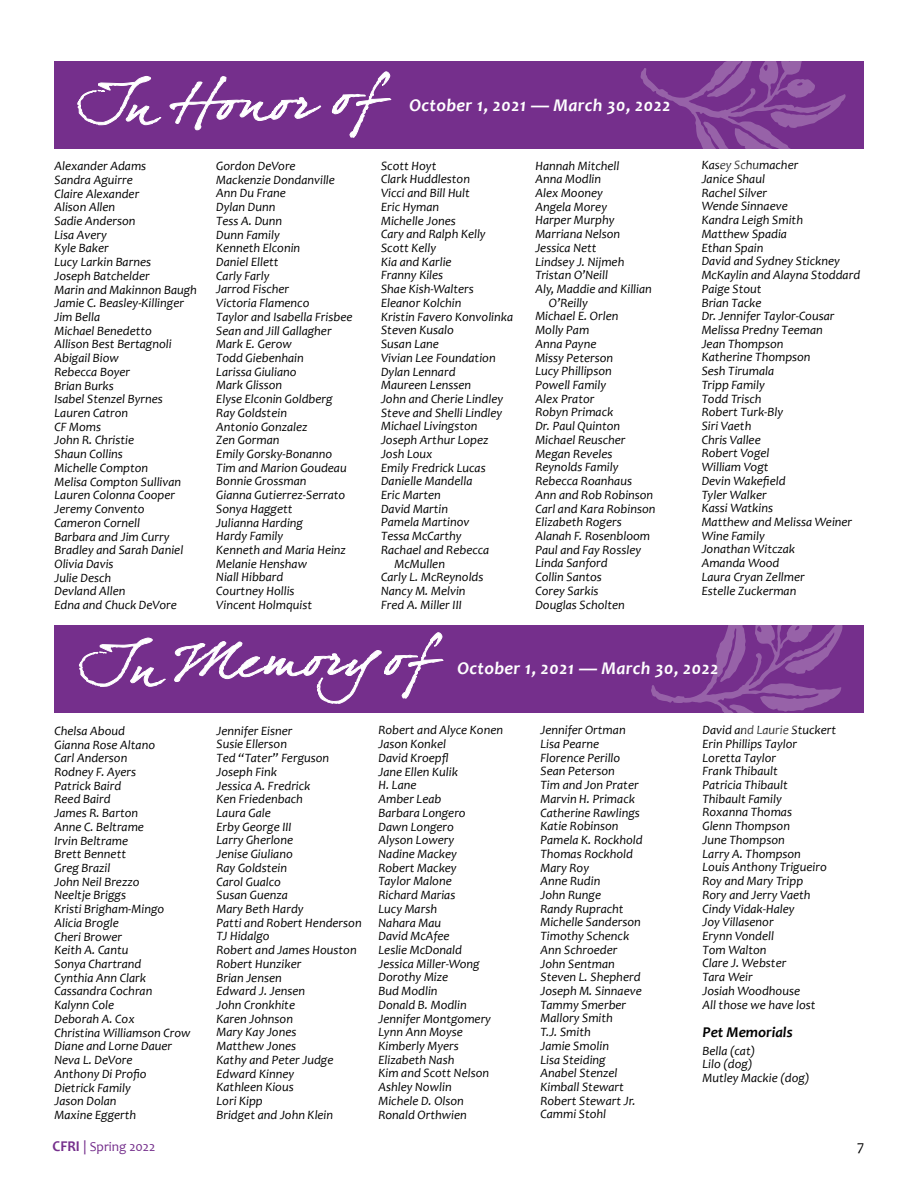
<style>
.page{position:relative;width:918px;height:1188px;background:#fff}
.page>*{position:absolute;margin:0;border:0;box-sizing:border-box;transform-origin:0 0}
.t1{font:italic 700 18px "Candara";letter-spacing:.02em;color:#fff}
.t2{font:italic 700 15px "Candara";color:#000}
.t3{font:15px "Candara";color:#000}
.t4{font:13.5px "Candara";color:#752f8c}
.t5{font:italic 12.75px/13.6px "Candara";color:#000}
.s1{font-weight:700;font-size:15px}
.s2{font-size:14.25px}
</style>
<div class="page">
<div style="left:54px;top:62px;width:810px;height:87px;background:#752f8c"></div>
<svg style="left:78px;top:72px;width:313px;height:65px"></svg>
<div style="left:54px;top:625px;width:810px;height:88px;background:#752f8c"></div>
<svg style="left:79px;top:633px;width:364px;height:71px"></svg>
<svg style="left:637px;top:61px;width:227px;height:1px"></svg>
<h1 class="t1" style="left:410px;top:95px;width:262px">October 1, 2021 — March 30, 2022</h1>
<p class="t5" style="left:54px;top:159px;width:144px">Alexander Adams<br>Sandra Aguirre<br>Claire Alexander<br>Alison Allen<br>Sadie Anderson<br>Lisa Avery<br>Kyle Baker<br>Lucy Larkin Barnes<br>Joseph Batchelder<br>Marin and Makinnon Baugh<br>Jamie C. Beasley-Killinger<br>Jim Bella<br>Michael Benedetto<br>Allison Best Bertagnoli<br>Abigail Biow<br>Rebecca Boyer<br>Brian Burks<br>Isabel Stenzel Byrnes<br>Lauren Catron<br>CF Moms<br>John R. Christie<br>Shaun Collins<br>Michelle Compton<br>Melisa Compton Sullivan<br>Lauren Colonna Cooper<br>Jeremy Convento<br>Cameron Cornell<br>Barbara and Jim Curry<br>Bradley and Sarah Daniel<br>Olivia Davis<br>Julie Desch<br>Devland Allen<br>Edna and Chuck DeVore</p>
<p class="t5" style="left:216px;top:159px;width:138px">Gordon DeVore<br>Mackenzie Dondanville<br>Ann Du Frane<br>Dylan Dunn<br>Tess A. Dunn<br>Dunn Family<br>Kenneth Elconin<br>Daniel Ellett<br>Carly Farly<br>Jarrod Fischer<br>Victoria Flamenco<br>Taylor and Isabella Frisbee<br>Sean and Jill Gallagher<br>Mark E. Gerow<br>Todd Giebenhain<br>Larissa Giuliano<br>Mark Glisson<br>Elyse Elconin Goldberg<br>Ray Goldstein<br>Antonio Gonzalez<br>Zen Gorman<br>Emily Gorsky-Bonanno<br>Tim and Marion Goudeau<br>Bonnie Grossman<br>Gianna Gutierrez-Serrato<br>Sonya Haggett<br>Julianna Harding<br>Hardy Family<br>Kenneth and Maria Heinz<br>Melanie Henshaw<br>Niall Hibbard<br>Courtney Hollis<br>Vincent Holmquist</p>
<p class="t5" style="left:381px;top:159px;width:57px">Scott Hoyt</p>
<p class="t5" style="left:381px;top:173px;width:90px">Clark Huddleston</p>
<p class="t5" style="left:381px;top:186px;width:90px">Vicci and Bill Hult</p>
<p class="t5" style="left:381px;top:200px;width:60px">Eric Hyman</p>
<p class="t5" style="left:381px;top:214px;width:76px">Michelle Jones</p>
<p class="t5" style="left:381px;top:227px;width:106px">Cary and Ralph Kelly</p>
<p class="t5" style="left:381px;top:241px;width:57px">Scott Kelly</p>
<p class="t5" style="left:381px;top:255px;width:72px">Kia and Karlie</p>
<p class="t5" style="left:381px;top:269px;width:64px">Franny Kiles</p>
<p class="t5" style="left:381px;top:282px;width:94px">Shae Kish-Walters</p>
<p class="t5" style="left:381px;top:296px;width:82px">Eleanor Kolchin</p>
<p class="t5" style="left:381px;top:310px;width:134px">Kristin Favero Konvolinka</p>
<p class="t5" style="left:381px;top:323px;width:74px">Steven Kusalo</p>
<p class="t5" style="left:381px;top:337px;width:59px">Susan Lane</p>
<p class="t5" style="left:381px;top:351px;width:116px">Vivian Lee Foundation</p>
<p class="t5" style="left:381px;top:365px;width:76px">Dylan Lennard</p>
<p class="t5" style="left:381px;top:378px;width:92px">Maureen Lenssen</p>
<p class="t5" style="left:381px;top:392px;width:124px">John and Cherie Lindley</p>
<p class="t5" style="left:381px;top:406px;width:123px">Steve and Shelli Lindley</p>
<p class="t5" style="left:381px;top:419px;width:98px">Michael Livingston</p>
<p class="t5" style="left:381px;top:433px;width:109px">Joseph Arthur Lopez</p>
<p class="t5" style="left:381px;top:447px;width:53px">Josh Loux</p>
<p class="t5" style="left:381px;top:461px;width:106px">Emily Fredrick Lucas</p>
<p class="t5" style="left:381px;top:474px;width:93px">Danielle Mandella</p>
<p class="t5" style="left:381px;top:488px;width:61px">Eric Marten</p>
<p class="t5" style="left:381px;top:502px;width:68px">David Martin</p>
<p class="t5" style="left:381px;top:515px;width:90px">Pamela Martinov</p>
<p class="t5" style="left:381px;top:529px;width:82px">Tessa McCarthy</p>
<p class="t5" style="left:381px;top:543px;width:110px">Rachael and Rebecca</p>
<p class="t5" style="left:395px;top:557px;width:52px">McMullen</p>
<p class="t5" style="left:381px;top:570px;width:104px">Carly L. McReynolds</p>
<p class="t5" style="left:381px;top:584px;width:86px">Nancy M. Melvin</p>
<p class="t5" style="left:381px;top:598px;width:82px">Fred A. Miller III</p>
<p class="t5" style="left:535px;top:159px;width:86px">Hannah Mitchell</p>
<p class="t5" style="left:535px;top:172px;width:67px">Anna Modlin</p>
<p class="t5" style="left:535px;top:186px;width:69px">Alex Mooney</p>
<p class="t5" style="left:535px;top:200px;width:73px">Angela Morey</p>
<p class="t5" style="left:535px;top:213px;width:81px">Harper Murphy</p>
<p class="t5" style="left:535px;top:227px;width:86px">Marriana Nelson</p>
<p class="t5" style="left:535px;top:241px;width:63px">Jessica Nett</p>
<p class="t5" style="left:535px;top:255px;width:90px">Lindsey J. Nijmeh</p>
<p class="t5" style="left:535px;top:268px;width:74px">Tristan O’Neill</p>
<p class="t5" style="left:535px;top:282px;width:118px">Aly, Maddie and Killian</p>
<p class="t5" style="left:549px;top:296px;width:41px">O’Reilly</p>
<p class="t5" style="left:535px;top:310px;width:85px">Michael E. Orlen</p>
<p class="t5" style="left:535px;top:323px;width:55px">Molly Pam</p>
<p class="t5" style="left:535px;top:337px;width:63px">Anna Payne</p>
<p class="t5" style="left:535px;top:351px;width:79px">Missy Peterson</p>
<p class="t5" style="left:535px;top:364px;width:78px">Lucy Phillipson</p>
<p class="t5" style="left:535px;top:378px;width:72px">Powell Family</p>
<p class="t5" style="left:535px;top:392px;width:61px">Alex Prator</p>
<p class="t5" style="left:535px;top:406px;width:79px">Robyn Primack</p>
<p class="t5" style="left:535px;top:419px;width:86px">Dr. Paul Quinton</p>
<p class="t5" style="left:535px;top:433px;width:92px">Michael Reuscher</p>
<p class="t5" style="left:535px;top:447px;width:79px">Megan Reveles</p>
<p class="t5" style="left:535px;top:460px;width:85px">Reynolds Family</p>
<p class="t5" style="left:535px;top:474px;width:98px">Rebecca Roanhaus</p>
<p class="t5" style="left:535px;top:488px;width:119px">Ann and Rob Robinson</p>
<p class="t5" style="left:535px;top:502px;width:122px">Carl and Kara Robinson</p>
<p class="t5" style="left:535px;top:515px;width:88px">Elizabeth Rogers</p>
<p class="t5" style="left:535px;top:529px;width:116px">Alanah F. Rosenbloom</p>
<p class="t5" style="left:535px;top:543px;width:107px">Paul and Fay Rossley</p>
<p class="t5" style="left:535px;top:556px;width:74px">Linda Sanford</p>
<p class="t5" style="left:535px;top:570px;width:68px">Collin Santos</p>
<p class="t5" style="left:535px;top:584px;width:65px">Corey Sarkis</p>
<p class="t5" style="left:535px;top:598px;width:91px">Douglas Scholten</p>
<p class="t5" style="left:702px;top:158px;width:160px">Kasey Schumacher<br>Janice Shaul<br>Rachel Silver<br>Wende Sinnaeve<br>Kandra Leigh Smith<br>Matthew Spadia<br>Ethan Spain<br>David and Sydney Stickney<br>McKaylin and Alayna Stoddard<br>Paige Stout<br>Brian Tacke<br>Dr. Jennifer Taylor-Cousar<br>Melissa Predny Teeman<br>Jean Thompson<br>Katherine Thompson<br>Sesh Tirumala<br>Tripp Family<br>Todd Trisch<br>Robert Turk-Bly<br>Siri Vaeth<br>Chris Vallee<br>Robert Vogel<br>William Vogt<br>Devin Wakefield<br>Tyler Walker<br>Kassi Watkins<br>Matthew and Melissa Weiner<br>Wine Family<br>Jonathan Witczak<br>Amanda Wood<br>Laura Cryan Zellmer<br>Estelle Zuckerman</p>
<h1 class="t1" style="left:458px;top:657px;width:262px">October 1, 2021 — March 30, 2022</h1>
<p class="t5" style="left:54px;top:724px;width:138px">Chelsa Aboud<br>Gianna Rose Altano<br>Carl Anderson<br>Rodney F. Ayers<br>Patrick Baird<br>Reed Baird<br>James R. Barton<br>Anne C. Beltrame<br>Irvin Beltrame<br>Brett Bennett<br>Greg Brazil<br>John Neil Brezzo<br>Neeltje Briggs<br>Kristi Brigham-Mingo<br>Alicia Brogle<br>Cheri Brower<br>Keith A. Cantu<br>Sonya Chartrand<br>Cynthia Ann Clark<br>Cassandra Cochran<br>Kalynn Cole<br>Deborah A. Cox<br>Christina Williamson Crow<br>Diane and Lorne Dauer<br>Neva L. DeVore<br>Anthony Di Profio<br>Dietrick Family<br>Jason Dolan<br>Maxine Eggerth</p>
<p class="t5" style="left:216px;top:724px;width:147px">Jennifer Eisner<br>Susie Ellerson<br>Ted “Tater” Ferguson<br>Joseph Fink<br>Jessica A. Fredrick<br>Ken Friedenbach<br>Laura Gale<br>Erby George III<br>Larry Gherlone<br>Jenise Giuliano<br>Ray Goldstein<br>Carol Gualco<br>Susan Guenza<br>Mary Beth Hardy<br>Patti and Robert Henderson<br>TJ Hidalgo<br>Robert and James Houston<br>Robert Hunziker<br>Brian Jensen<br>Edward J. Jensen<br>John Cronkhite<br>Karen Johnson<br>Mary Kay Jones<br>Matthew Jones<br>Kathy and Peter Judge<br>Edward Kinney<br>Kathleen Kious<br>Lori Kipp<br>Bridget and John Klein</p>
<p class="t5" style="left:378px;top:724px;width:126px">Robert and Alyce Konen<br>Jason Konkel<br>David Kroepfl<br>Jane Ellen Kulik<br>H. Lane<br>Amber Leab<br>Barbara Longero<br>Dawn Longero<br>Alyson Lowery<br>Nadine Mackey<br>Robert Mackey<br>Taylor Malone<br>Richard Marias<br>Lucy Marsh<br>Nahara Mau<br>David McAfee<br>Leslie McDonald<br>Jessica Miller-Wong<br>Dorothy Mize<br>Bud Modlin<br>Donald B. Modlin<br>Jennifer Montgomery<br>Lynn Ann Moyse<br>Kimberly Myers<br>Elizabeth Nash<br>Kim and Scott Nelson<br>Ashley Nowlin<br>Michele D. Olson<br>Ronald Orthwien</p>
<p class="t5" style="left:540px;top:723px;width:104px">Jennifer Ortman<br>Lisa Pearne<br>Florence Perillo<br>Sean Peterson<br>Tim and Jon Prater<br>Marvin H. Primack<br>Catherine Rawlings<br>Katie Robinson<br>Pamela K. Rockhold<br>Thomas Rockhold<br>Mary Roy<br>Anne Rudin<br>John Runge<br>Randy Rupracht<br>Michelle Sanderson<br>Timothy Schenck<br>Ann Schroeder<br>John Sentman<br>Steven L. Shepherd<br>Joseph M. Sinnaeve<br>Tammy Smerber<br>Mallory Smith<br>T.J. Smith<br>Jamie Smolin<br>Lisa Steiding<br>Anabel Stenzel<br>Kimball Stewart<br>Robert Stewart Jr.<br>Cammi Stohl</p>
<p class="t5" style="left:702px;top:723px;width:135px">David and Laurie Stuckert<br>Erin Phillips Taylor<br>Loretta Taylor<br>Frank Thibault<br>Patricia Thibault<br>Thibault Family<br>Roxanna Thomas<br>Glenn Thompson<br>June Thompson<br>Larry A. Thompson<br>Louis Anthony Trigueiro<br>Roy and Mary Tripp<br>Rory and Jerry Vaeth<br>Cindy Vidak-Haley<br>Joy Villasenor<br>Erynn Vondell<br>Tom Walton<br>Clare J. Webster<br>Tara Weir<br>Josiah Woodhouse<br>All those we have lost</p>
<p class="t2" style="left:702px;top:1023px;width:92px">Pet Memorials</p>
<p class="t5" style="left:702px;top:1044px;width:109px">Bella (cat)<br>Lilo (dog)<br>Mutley Mackie (dog)</p>
<p class="t4" style="left:53px;top:1138px;width:104px"><span class="s1">CFRI</span> <span class="s2">|</span> Spring 2022</p>
<p class="t3" style="left:857px;top:1137px;width:9px">7</p>
</div>
